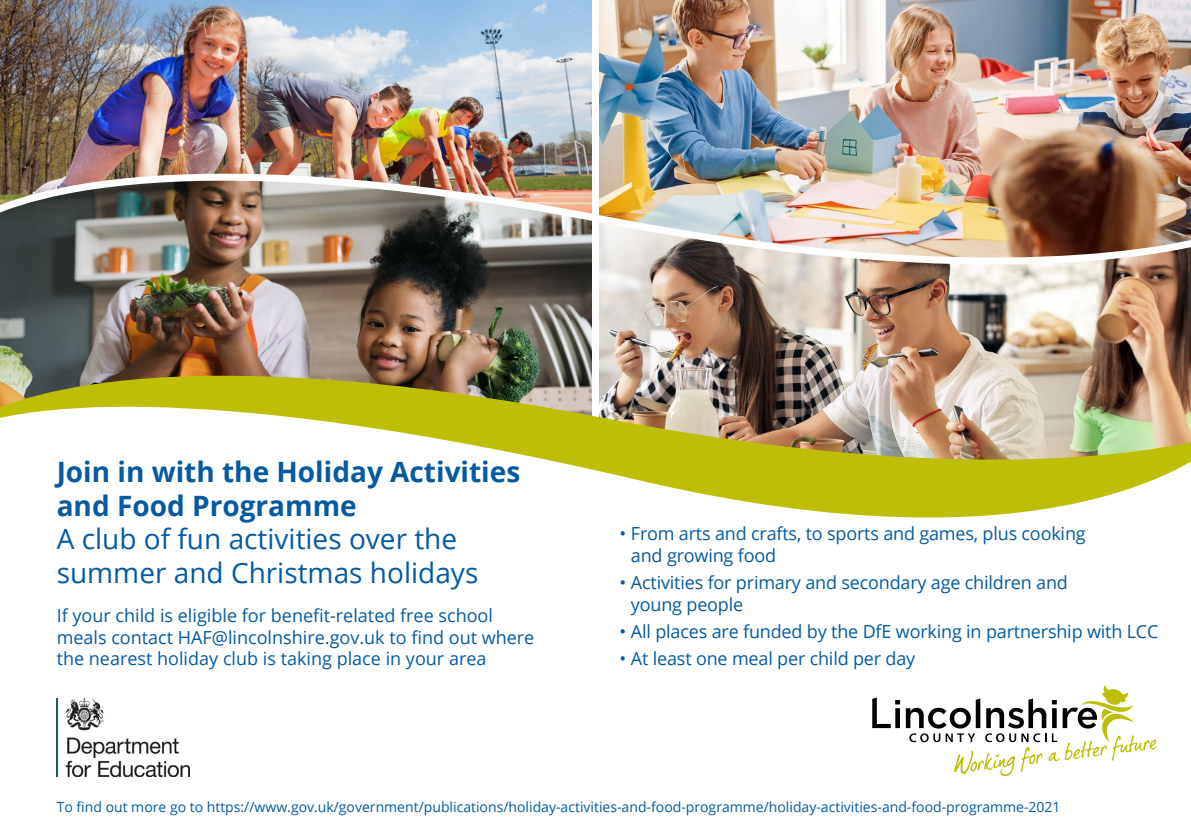
<style>
.page{position:relative;width:1191px;height:840px;background:#fff}
.page>*{position:absolute;margin:0;border:0;box-sizing:border-box;transform-origin:0 0}
.t1{font:28px/33.6px "Open Sans";color:#045aa1}
.t2{font:700 28px/33.6px "Open Sans";color:#045aa1}
.t3{font:18px/21.6px "Open Sans";letter-spacing:-.01em;color:#045aa1}
.t4{font:14px "Open Sans";color:#045aa1}
</style>
<div class="page">
<img style="left:599px;top:294px;width:592px;height:38px">
<img style="left:0;top:294px;width:592px;height:38px">
<img style="left:599px;top:0;width:592px;height:125px">
<img style="left:0;top:0;width:592px;height:125px">
<img style="left:0;top:125px;width:1191px;height:169px">
<div style="left:592px;top:0;width:7px;height:539px;background:#fff"></div>
<img style="left:0;top:332px;width:1191px;height:186px">
<img style="left:57px;top:698px;width:132px;height:77px">
<svg style="left:872px;top:697px;width:28px;height:30px"></svg>
<div style="left:895px;top:707px;width:5px;height:20px;background:#000"></div>
<svg style="left:906px;top:685px;width:251px;height:90px"></svg>
<h1 class="t2" style="left:57px;top:454px;width:465px">Join in with the Holiday Activities and Food Programme</h1>
<h1 class="t1" style="left:57px;top:521px;width:423px">A club of fun activities over the summer and Christmas holidays</h1>
<p class="t3" style="left:57px;top:604px;width:479px">If your child is eligible for benefit-related free school meals contact HAF@lincolnshire.gov.uk to find out where the nearest holiday club is taking place in your area</p>
<p class="t3" style="left:631px;top:522px;width:456px;text-indent:-11px">• From arts and crafts, to sports and games, plus cooking and growing food</p>
<p class="t3" style="left:631px;top:571px;width:438px;text-indent:-11px">• Activities for primary and secondary age children and young people</p>
<p class="t3" style="left:619px;top:620px;width:540px">• All places are funded by the DfE working in partnership with LCC</p>
<p class="t3" style="left:619px;top:647px;width:297px">• At least one meal per child per day</p>
<p class="t4" style="left:57px;top:796px;width:1005px">To find out more go to https://www.gov.uk/government/publications/holiday-activities-and-food-programme/holiday-activities-and-food-programme-2021</p>
</div>
